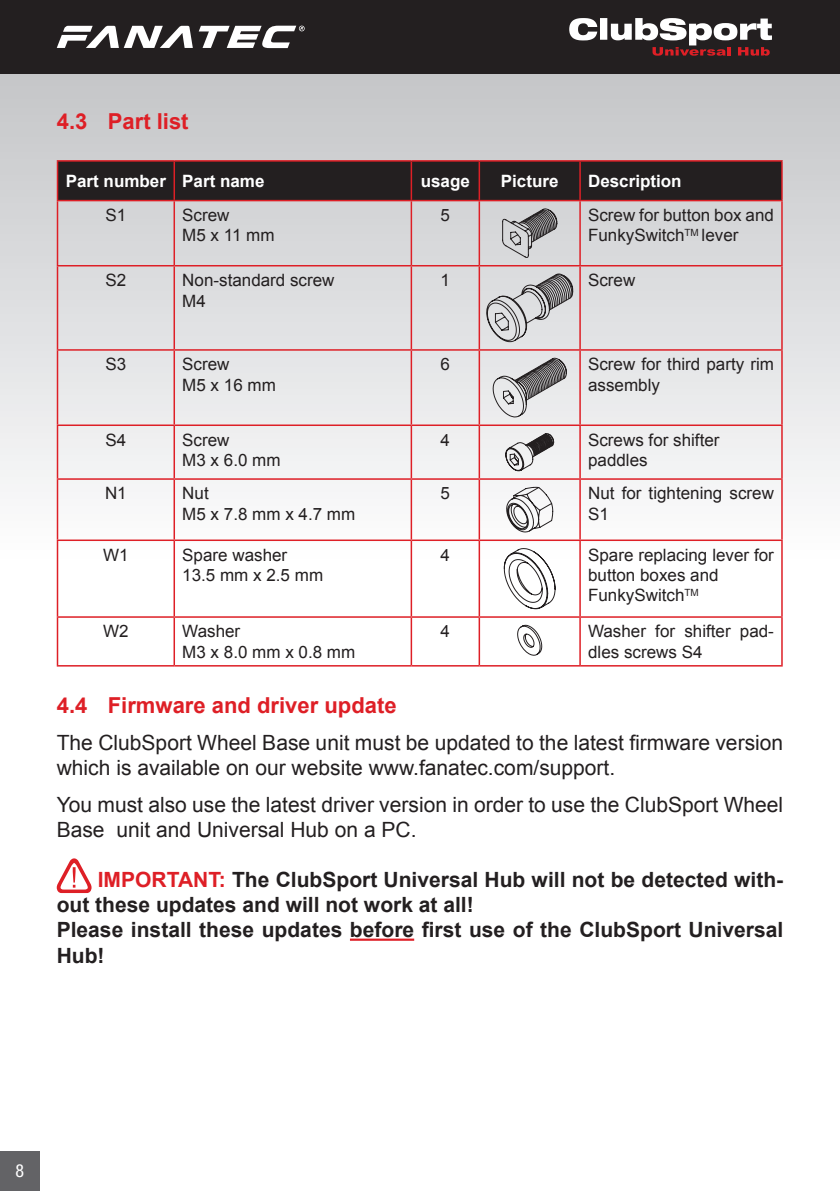
<style>
.page{position:relative;width:840px;height:1191px;background:#fff}
.page>*{position:absolute;margin:0;border:0;box-sizing:border-box;transform-origin:0 0}
.t1{font:700 22px "Arial";color:#de1f26}
.t2{font:21px/25.2px "Arial";color:#231f20}
.t3{font:700 21px/25.2px "Arial";color:#231f20}
.t4{font:condensed 18px "Helvetica Neue LT Std";color:#fff}
.t5{font:17px/20.4px "Arial";color:#231f20}
.t6{font:700 17px "Arial";color:#fff}
.s1{color:#de1f26}
</style>
<div class="page">
<svg style="left:0;top:74px;width:839px;height:521px"></svg>
<svg style="left:839px;top:0;width:1px;height:484px"></svg>
<div style="left:0;top:1151px;width:39px;height:40px;background:#636366"></div>
<div style="left:0;top:0;width:839px;height:74px;background:#231f20"></div>
<svg style="left:57px;top:26px;width:247px;height:22px"></svg>
<svg style="left:569px;top:18px;width:202px;height:38px"></svg>
<hr style="left:350px;top:938px;width:64px;height:2px;background:#de1f26">
<div style="left:58px;top:162px;width:722px;height:38px;background:#231f20"></div>
<hr style="left:57px;top:160px;width:117px;height:2px;background:#de1f26">
<hr style="left:57px;top:162px;width:1px;height:38px;background:#de1f26">
<hr style="left:174px;top:160px;width:237px;height:2px;background:#de1f26">
<hr style="left:173px;top:162px;width:2px;height:38px;background:#de1f26">
<hr style="left:411px;top:160px;width:68px;height:2px;background:#de1f26">
<hr style="left:410px;top:162px;width:2px;height:38px;background:#de1f26">
<hr style="left:479px;top:160px;width:100px;height:2px;background:#de1f26">
<hr style="left:478px;top:162px;width:2px;height:38px;background:#de1f26">
<hr style="left:579px;top:160px;width:203px;height:2px;background:#de1f26">
<hr style="left:579px;top:162px;width:1px;height:38px;background:#de1f26">
<hr style="left:780px;top:162px;width:2px;height:38px;background:#de1f26">
<hr style="left:57px;top:200px;width:117px;height:1px;background:#de1f26">
<hr style="left:57px;top:201px;width:1px;height:64px;background:#de1f26">
<hr style="left:174px;top:200px;width:237px;height:1px;background:#de1f26">
<hr style="left:173px;top:201px;width:2px;height:64px;background:#de1f26">
<hr style="left:411px;top:200px;width:68px;height:1px;background:#de1f26">
<hr style="left:410px;top:201px;width:2px;height:64px;background:#de1f26">
<hr style="left:479px;top:200px;width:100px;height:1px;background:#de1f26">
<hr style="left:478px;top:201px;width:2px;height:64px;background:#de1f26">
<hr style="left:579px;top:200px;width:203px;height:1px;background:#de1f26">
<hr style="left:579px;top:201px;width:1px;height:64px;background:#de1f26">
<hr style="left:780px;top:201px;width:2px;height:64px;background:#de1f26">
<hr style="left:57px;top:265px;width:117px;height:1px;background:#de1f26">
<hr style="left:57px;top:266px;width:1px;height:83px;background:#de1f26">
<hr style="left:174px;top:265px;width:237px;height:1px;background:#de1f26">
<hr style="left:173px;top:266px;width:2px;height:83px;background:#de1f26">
<hr style="left:411px;top:265px;width:68px;height:1px;background:#de1f26">
<hr style="left:410px;top:266px;width:2px;height:83px;background:#de1f26">
<hr style="left:479px;top:265px;width:100px;height:1px;background:#de1f26">
<hr style="left:478px;top:266px;width:2px;height:83px;background:#de1f26">
<hr style="left:579px;top:265px;width:203px;height:1px;background:#de1f26">
<hr style="left:579px;top:266px;width:1px;height:83px;background:#de1f26">
<hr style="left:780px;top:266px;width:2px;height:83px;background:#de1f26">
<hr style="left:57px;top:349px;width:117px;height:2px;background:#de1f26">
<hr style="left:57px;top:351px;width:1px;height:73px;background:#de1f26">
<hr style="left:174px;top:349px;width:237px;height:2px;background:#de1f26">
<hr style="left:173px;top:351px;width:2px;height:73px;background:#de1f26">
<hr style="left:411px;top:349px;width:68px;height:2px;background:#de1f26">
<hr style="left:410px;top:351px;width:2px;height:73px;background:#de1f26">
<hr style="left:479px;top:349px;width:100px;height:2px;background:#de1f26">
<hr style="left:478px;top:351px;width:2px;height:73px;background:#de1f26">
<hr style="left:579px;top:349px;width:203px;height:2px;background:#de1f26">
<hr style="left:579px;top:351px;width:1px;height:73px;background:#de1f26">
<hr style="left:780px;top:351px;width:2px;height:73px;background:#de1f26">
<hr style="left:57px;top:424px;width:117px;height:2px;background:#de1f26">
<hr style="left:57px;top:426px;width:1px;height:52px;background:#de1f26">
<hr style="left:174px;top:424px;width:237px;height:2px;background:#de1f26">
<hr style="left:173px;top:426px;width:2px;height:52px;background:#de1f26">
<hr style="left:411px;top:424px;width:68px;height:2px;background:#de1f26">
<hr style="left:410px;top:426px;width:2px;height:52px;background:#de1f26">
<hr style="left:479px;top:424px;width:100px;height:2px;background:#de1f26">
<hr style="left:478px;top:426px;width:2px;height:52px;background:#de1f26">
<hr style="left:579px;top:424px;width:203px;height:2px;background:#de1f26">
<hr style="left:579px;top:426px;width:1px;height:52px;background:#de1f26">
<hr style="left:780px;top:426px;width:2px;height:52px;background:#de1f26">
<hr style="left:57px;top:478px;width:117px;height:2px;background:#de1f26">
<hr style="left:57px;top:480px;width:1px;height:59px;background:#de1f26">
<hr style="left:174px;top:478px;width:237px;height:2px;background:#de1f26">
<hr style="left:173px;top:480px;width:2px;height:59px;background:#de1f26">
<hr style="left:411px;top:478px;width:68px;height:2px;background:#de1f26">
<hr style="left:410px;top:480px;width:2px;height:59px;background:#de1f26">
<hr style="left:479px;top:478px;width:100px;height:2px;background:#de1f26">
<hr style="left:478px;top:480px;width:2px;height:59px;background:#de1f26">
<hr style="left:579px;top:478px;width:203px;height:2px;background:#de1f26">
<hr style="left:579px;top:480px;width:1px;height:59px;background:#de1f26">
<hr style="left:780px;top:480px;width:2px;height:59px;background:#de1f26">
<hr style="left:57px;top:539px;width:117px;height:2px;background:#de1f26">
<hr style="left:57px;top:541px;width:1px;height:75px;background:#de1f26">
<hr style="left:174px;top:539px;width:237px;height:2px;background:#de1f26">
<hr style="left:173px;top:541px;width:2px;height:75px;background:#de1f26">
<hr style="left:411px;top:539px;width:68px;height:2px;background:#de1f26">
<hr style="left:410px;top:541px;width:2px;height:75px;background:#de1f26">
<hr style="left:479px;top:539px;width:100px;height:2px;background:#de1f26">
<hr style="left:478px;top:541px;width:2px;height:75px;background:#de1f26">
<hr style="left:579px;top:539px;width:203px;height:2px;background:#de1f26">
<hr style="left:579px;top:541px;width:1px;height:75px;background:#de1f26">
<hr style="left:780px;top:541px;width:2px;height:75px;background:#de1f26">
<hr style="left:57px;top:616px;width:117px;height:2px;background:#de1f26">
<hr style="left:57px;top:618px;width:1px;height:47px;background:#de1f26">
<hr style="left:174px;top:616px;width:237px;height:2px;background:#de1f26">
<hr style="left:173px;top:618px;width:2px;height:47px;background:#de1f26">
<hr style="left:411px;top:616px;width:68px;height:2px;background:#de1f26">
<hr style="left:410px;top:618px;width:2px;height:47px;background:#de1f26">
<hr style="left:479px;top:616px;width:100px;height:2px;background:#de1f26">
<hr style="left:478px;top:618px;width:2px;height:47px;background:#de1f26">
<hr style="left:579px;top:616px;width:203px;height:2px;background:#de1f26">
<hr style="left:579px;top:618px;width:1px;height:47px;background:#de1f26">
<hr style="left:780px;top:618px;width:2px;height:47px;background:#de1f26">
<hr style="left:57px;top:665px;width:117px;height:1px;background:#de1f26">
<hr style="left:174px;top:665px;width:237px;height:1px;background:#de1f26">
<hr style="left:411px;top:665px;width:68px;height:1px;background:#de1f26">
<hr style="left:479px;top:665px;width:100px;height:1px;background:#de1f26">
<hr style="left:579px;top:665px;width:203px;height:1px;background:#de1f26">
<svg style="left:501px;top:208px;width:56px;height:50px;background:#a9a9ab"></svg>
<svg style="left:486px;top:273px;width:87px;height:69px;background:#bcbcbe"></svg>
<svg style="left:492px;top:357px;width:74px;height:60px;background:#bbbbbc"></svg>
<svg style="left:505px;top:433px;width:49px;height:38px"></svg>
<svg style="left:506px;top:487px;width:47px;height:45px"></svg>
<svg style="left:503px;top:548px;width:52px;height:61px"></svg>
<svg style="left:517px;top:624px;width:25px;height:32px"></svg>
<svg style="left:57px;top:858px;width:34px;height:35px"></svg>
<p class="t1" style="left:57px;top:106px;width:133px">4.3 Part list</p>
<p class="t6" style="left:66px;top:169px;width:200px">Part number Part name</p>
<p class="t6" style="left:420px;top:169px;width:51px">usage</p>
<p class="t6" style="left:500px;top:169px;width:59px">Picture</p>
<p class="t6" style="left:587px;top:169px;width:95px">Description</p>
<p class="t5" style="left:105px;top:205px;width:22px">S1</p>
<p class="t5" style="left:182px;top:205px;width:94px">Screw<br>M5 x 11 mm</p>
<p class="t5" style="left:440px;top:205px;width:11px">5</p>
<p class="t5" style="left:587px;top:205px;width:187px">Screw for button box and<br>FunkySwitch<sup>TM</sup> lever</p>
<p class="t5" style="left:105px;top:270px;width:22px">S2</p>
<p class="t5" style="left:182px;top:270px;width:154px">Non-standard screw<br>M4</p>
<p class="t5" style="left:440px;top:270px;width:11px">1</p>
<p class="t5" style="left:587px;top:270px;width:49px">Screw</p>
<p class="t5" style="left:105px;top:354px;width:22px">S3</p>
<p class="t5" style="left:182px;top:354px;width:95px">Screw<br>M5 x 16 mm</p>
<p class="t5" style="left:440px;top:354px;width:11px">6</p>
<p class="t5" style="left:587px;top:354px;width:187px">Screw for third party rim assembly</p>
<p class="t5" style="left:105px;top:429px;width:22px">S4</p>
<p class="t5" style="left:182px;top:429px;width:100px">Screw<br>M3 x 6.0 mm</p>
<p class="t5" style="left:440px;top:429px;width:11px">4</p>
<p class="t5" style="left:587px;top:429px;width:133px">Screws for shifter paddles</p>
<p class="t5" style="left:105px;top:483px;width:23px">N1</p>
<p class="t5" style="left:182px;top:483px;width:174px">Nut<br>M5 x 7.8 mm x 4.7 mm</p>
<p class="t5" style="left:440px;top:483px;width:11px">5</p>
<p class="t5" style="left:587px;top:483px;width:187px">Nut for tightening screw<br>S1</p>
<p class="t5" style="left:103px;top:544px;width:27px">W1</p>
<p class="t5" style="left:182px;top:544px;width:142px">Spare washer<br>13.5 mm x 2.5 mm</p>
<p class="t5" style="left:440px;top:544px;width:11px">4</p>
<p class="t5" style="left:587px;top:544px;width:187px">Spare replacing lever for button boxes and<br>FunkySwitch<sup>TM</sup></p>
<p class="t5" style="left:103px;top:621px;width:27px">W2</p>
<p class="t5" style="left:182px;top:621px;width:174px">Washer<br>M3 x 8.0 mm x 0.8 mm</p>
<p class="t5" style="left:440px;top:621px;width:11px">4</p>
<p class="t5" style="left:587px;top:621px;width:187px">Washer for shifter pad&shy;dles screws S4</p>
<p class="t1" style="left:57px;top:690px;width:341px">4.4 Firmware and driver update</p>
<p class="t2" style="left:57px;top:730px;width:727px">The ClubSport Wheel Base unit must be updated to the latest firmware version which is available on our website www.fanatec.com/support.</p>
<p class="t2" style="left:57px;top:791px;width:727px">You must also use the latest driver version in order to use the ClubSport Wheel<br>Base unit and Universal Hub on a PC.</p>
<p class="t3" style="left:57px;top:867px;width:727px;text-indent:41px"><span class="s1">IMPORTANT:</span> The ClubSport Universal Hub will not be detected with&shy;out these updates and will not work at all!<br>Please install these updates before first use of the ClubSport Universal Hub!</p>
<p class="t4" style="left:15px;top:1160px;width:10px">8</p>
</div>
